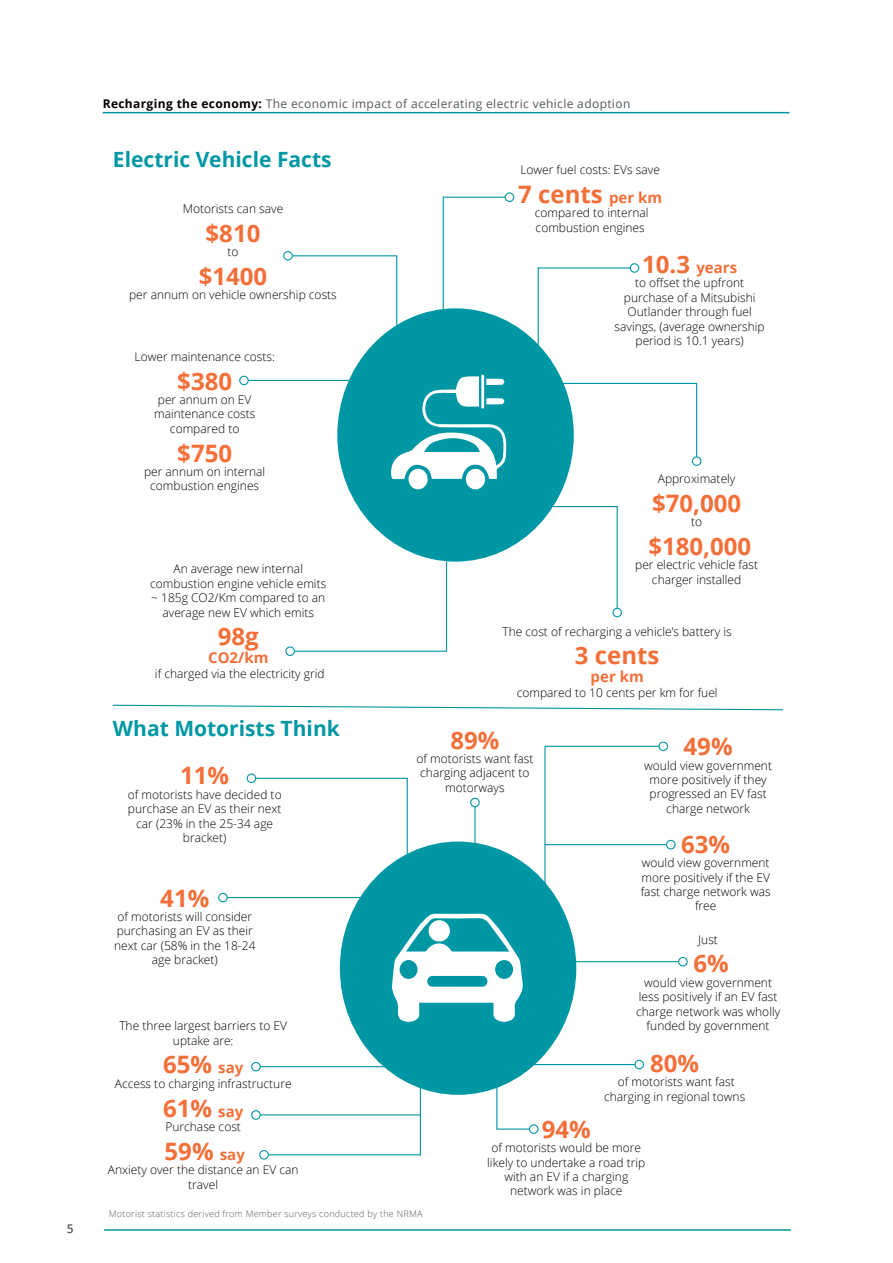
<style>
.page{position:relative;width:893px;height:1263px;background:#fff}
.page>*{position:absolute;margin:0;border:0;box-sizing:border-box;transform-origin:0 0}
.t1{font:700 24px "Open Sans";color:#f36f39}
.t2{font:700 21px "Open Sans";color:#0097a4}
.t3{font:700 15px "Open Sans";color:#f36f39}
.t4{font:300 12px/14.4px "Open Sans";color:#000;text-align:center}
.t5{font:12px "Open Sans";letter-spacing:.03em;color:#58595b}
.t6{font:600 12px "Open Sans";color:#58595b}
.t7{font:300 9px "Open Sans";letter-spacing:.03em;color:#58595b}
.s1{font-weight:700;color:#000}
.s2{font-size:15px}
.s3{font-size:24px}
</style>
<div class="page">
<hr style="left:103px;top:112px;width:686px;height:1px;background:#0097a4">
<hr style="left:104px;top:1229px;width:687px;height:2px;background:#0097a4">
<svg style="left:563px;top:382px;width:138px;height:84px"></svg>
<svg style="left:537px;top:263px;width:102px;height:86px"></svg>
<hr style="left:474px;top:802px;width:1px;height:52px;background:#0097a4">
<svg style="left:470px;top:798px;width:10px;height:9px"></svg>
<svg style="left:247px;top:773px;width:161px;height:115px"></svg>
<svg style="left:285px;top:562px;width:163px;height:94px"></svg>
<svg style="left:540px;top:506px;width:82px;height:111px"></svg>
<svg style="left:496px;top:1077px;width:42px;height:57px"></svg>
<hr style="left:523px;top:1064px;width:116px;height:1px;background:#0097a4">
<svg style="left:634px;top:1060px;width:10px;height:9px"></svg>
<svg style="left:544px;top:741px;width:132px;height:172px"></svg>
<hr style="left:244px;top:380px;width:110px;height:1px;background:#0097a4">
<svg style="left:239px;top:376px;width:10px;height:9px"></svg>
<hr style="left:223px;top:897px;width:181px;height:1px;background:#0097a4">
<svg style="left:218px;top:893px;width:10px;height:9px"></svg>
<svg style="left:251px;top:1031px;width:170px;height:128px"></svg>
<hr style="left:575px;top:961px;width:108px;height:1px;background:#0097a4">
<svg style="left:678px;top:957px;width:10px;height:9px"></svg>
<svg style="left:112px;top:704px;width:671px;height:7px"></svg>
<div style="left:340px;top:841px;width:236px;height:254px;background:#0097a4;border-radius:50%"></div>
<svg style="left:392px;top:914px;width:131px;height:108px"></svg>
<div style="left:428px;top:920px;width:22px;height:22px;background:#fff;border-radius:50%"></div>
<div style="left:337px;top:308px;width:237px;height:254px;background:#0097a4;border-radius:50%"></div>
<div style="left:466px;top:469px;width:19px;height:20px;background:#fff;border-radius:50%"></div>
<div style="left:408px;top:469px;width:20px;height:20px;background:#fff;border-radius:50%"></div>
<svg style="left:283px;top:192px;width:231px;height:287px"></svg>
<p class="t6" style="left:67px;top:1220px;width:8px">5</p>
<p class="t5" style="left:103px;top:95px;width:529px"><span class="s1">Recharging the economy:</span> The economic impact of accelerating electric vehicle adoption</p>
<h2 class="t2" style="left:113px;top:144px;width:220px">Electric Vehicle Facts</h2>
<p class="t4" style="left:183px;top:201px;width:102px">Motorists can save</p>
<h1 class="t1" style="left:206px;top:216px;width:56px">$810</h1>
<p class="t4" style="left:227px;top:244px;width:13px">to</p>
<h1 class="t1" style="left:199px;top:259px;width:70px">$1400</h1>
<p class="t4" style="left:129px;top:287px;width:209px">per annum on vehicle ownership costs</p>
<p class="t4" style="left:135px;top:349px;width:142px">Lower maintenance costs:</p>
<h1 class="t1" style="left:177px;top:364px;width:56px">$380</h1>
<p class="t4" style="left:154px;top:392px;width:103px">per annum on EV maintenance costs compared to</p>
<h1 class="t1" style="left:177px;top:436px;width:56px">$750</h1>
<p class="t4" style="left:144px;top:464px;width:123px">per annum on internal combustion engines</p>
<p class="t4" style="left:150px;top:562px;width:178px">An average new internal combustion engine vehicle emits ~ 185g CO2/Km compared to an average new EV which emits</p>
<h1 class="t1" style="left:218px;top:620px;width:42px">98g</h1>
<p class="t3" style="left:208px;top:647px;width:62px">CO2/km</p>
<p class="t4" style="left:155px;top:666px;width:171px">if charged via the electricity grid</p>
<h2 class="t2" style="left:113px;top:714px;width:228px">What Motorists Think</h2>
<h1 class="t1" style="left:180px;top:759px;width:51px">11%</h1>
<p class="t4" style="left:128px;top:787px;width:155px">of motorists have decided to purchase an EV as their next car (23% in the 25-34 age bracket)</p>
<h1 class="t1" style="left:160px;top:881px;width:51px">41%</h1>
<p class="t4" style="left:114px;top:909px;width:143px">of motorists will consider purchasing an EV as their next car (58% in the 18-24 age bracket)</p>
<p class="t4" style="left:119px;top:1018px;width:169px">The three largest barriers to EV uptake are:</p>
<h1 class="t1" style="left:163px;top:1048px;width:82px">65% <span class="s2">say</span></h1>
<p class="t4" style="left:115px;top:1076px;width:178px">Access to charging infrastructure</p>
<h1 class="t1" style="left:163px;top:1091px;width:82px">61% <span class="s2">say</span></h1>
<p class="t4" style="left:165px;top:1119px;width:77px">Purchase cost</p>
<h1 class="t1" style="left:165px;top:1134px;width:82px">59% <span class="s2">say</span></h1>
<p class="t4" style="left:108px;top:1162px;width:192px">Anxiety over the distance an EV can travel</p>
<p class="t4" style="left:520px;top:162px;width:141px">Lower fuel costs: EVs save</p>
<h1 class="t1" style="left:518px;top:177px;width:145px">7 cents <span class="s2">per km</span></h1>
<p class="t4" style="left:535px;top:205px;width:115px;text-align:left">compared to internal combustion engines</p>
<p class="t3" style="left:642px;top:257px;width:96px"><span class="s3">10.3</span> years</p>
<p class="t4" style="left:615px;top:275px;width:152px">to offset the upfront purchase of a Mitsubishi<br>Outlander through fuel savings, (average ownership period is 10.1 years)</p>
<p class="t4" style="left:658px;top:471px;width:79px">Approximately</p>
<h1 class="t1" style="left:652px;top:486px;width:91px">$70,000</h1>
<p class="t4" style="left:691px;top:514px;width:13px">to</p>
<h1 class="t1" style="left:648px;top:529px;width:104px">$180,000</h1>
<p class="t4" style="left:635px;top:557px;width:124px">per electric vehicle fast charger installed</p>
<p class="t4" style="left:502px;top:624px;width:231px">The cost of recharging a vehicle’s battery is</p>
<h1 class="t1" style="left:575px;top:639px;width:86px">3 cents</h1>
<p class="t3" style="left:591px;top:666px;width:55px">per km</p>
<p class="t4" style="left:517px;top:685px;width:202px">compared to 10 cents per km for fuel</p>
<h1 class="t1" style="left:450px;top:723px;width:51px">89%</h1>
<p class="t4" style="left:416px;top:751px;width:118px">of motorists want fast charging adjacent to motorways</p>
<h1 class="t1" style="left:684px;top:729px;width:51px">49%</h1>
<p class="t4" style="left:644px;top:758px;width:129px">would view government more positively if they progressed an EV fast charge network</p>
<h1 class="t1" style="left:681px;top:827px;width:51px">63%</h1>
<p class="t4" style="left:641px;top:855px;width:132px">would view government more positively if the EV fast charge network was free</p>
<p class="t4" style="left:698px;top:932px;width:21px">Just</p>
<h1 class="t1" style="left:694px;top:947px;width:37px">6%</h1>
<p class="t4" style="left:636px;top:975px;width:146px">would view government less positively if an EV fast charge network was wholly funded by government</p>
<h1 class="t1" style="left:650px;top:1046px;width:51px">80%</h1>
<p class="t4" style="left:604px;top:1074px;width:143px">of motorists want fast charging in regional towns</p>
<h1 class="t1" style="left:542px;top:1112px;width:51px">94%</h1>
<p class="t4" style="left:487px;top:1140px;width:160px">of motorists would be more likely to undertake a road trip with an EV if a charging network was in place</p>
<p class="t7" style="left:109px;top:1208px;width:315px">Motorist statistics derived from Member surveys conducted by the NRMA</p>
</div>
